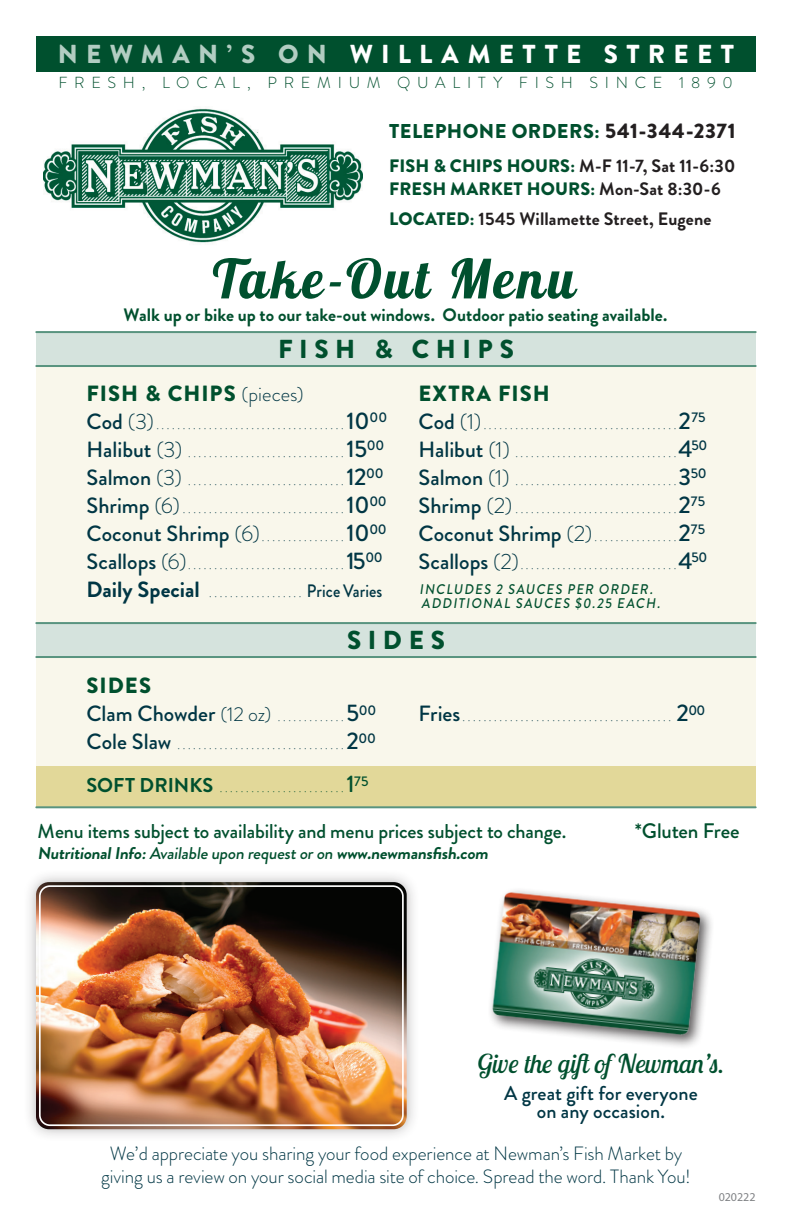
<style>
.page{position:relative;width:792px;height:1224px;background:#fff}
.page>*{position:absolute;margin:0;border:0;box-sizing:border-box;transform-origin:0 0}
.t1{font:54px "Lobster 1.4";letter-spacing:.06em;color:#00502e}
.t2{font:900 26px "Brandon Grotesque";letter-spacing:.32em;color:#fff}
.t3{font:italic 26px "Lobster Two";color:#00502e}
.t4{font:900 26px "Brandon Grotesque";letter-spacing:.255em;color:#00502e}
.t5{font:100 22px/28px "Brandon Grotesque";color:#003644}
.t6{font:900 22px "Brandon Grotesque";letter-spacing:.05em;color:#00502e}
.t7{font:500 21px "Brandon Grotesque";letter-spacing:-.01em;color:#00502e}
.t8{font:500 20px "Brandon Grotesque";letter-spacing:-.005em;color:#00502e}
.t9{font:500 20px/18px "Brandon Grotesque";letter-spacing:.005em;color:#003644;text-align:center}
.t10{font:900 20px "Brandon Grotesque";letter-spacing:.02em;color:#00502e}
.t11{font:300 19.2px/23px "Brandon Grotesque";letter-spacing:-.005em;color:#003644;text-align:center}
.t12{font:900 18px/22.8px "Brandon Grotesque";letter-spacing:.005em;color:#00502e}
.t13{font:700 18px "Brandon Grotesque";color:#00502e}
.t14{font:700 18px "Brandon Grotesque";letter-spacing:.005em;color:#231f20}
.t15{font:700 17px "Brandon Grotesque";color:#00502e}
.t16{font:300 16px "Brandon Grotesque";letter-spacing:.425em;color:#00502e}
.t17{font:500 14px/14px "Brandon Grotesque";color:#00502e;scale:.9 1}
.t18{font:12px "Myriad Pro";letter-spacing:.005em;color:#808285}
.s1{color:#b2cdc2}
.s2{font-size:21px;color:#231f20}
.s3{font-weight:700;color:#231f20}
.s4{font-weight:900;color:#00502e}
.s5{font-weight:300;font-size:20px;color:#003644}
.s6{font-weight:500}
.s7{font-weight:300}
.s8{font-weight:500;font-size:24px}
.s9{font-weight:700}
.s10{font-weight:500;font-size:18px}
.s11{font-weight:300;font-size:20px}
.s12{font-weight:700;font-size:20px;color:#00502e}
.s13{color:#00502e}
.s14{font-weight:500;font-size:24px;color:#00502e}
</style>
<div class="page">
<div style="left:23px;top:869px;width:397px;height:274px;background:#fafafa"></div>
<div style="left:31px;top:877px;width:381px;height:257px;background:#231f20;opacity:.15"></div>
<div style="left:39px;top:885px;width:365px;height:241px;border:2px solid #fff;border-radius:10px"></div>
<div style="left:36px;top:766px;width:720px;height:42px;background:#e2d899"></div>
<div style="left:36px;top:366px;width:720px;height:400px;background:#f9f7eb"></div>
<div style="left:36px;top:332px;width:720px;height:34px;background:#d5e3dd"></div>
<hr style="left:36px;top:331px;width:720px;height:2px;background:#59947f">
<hr style="left:36px;top:365px;width:720px;height:2px;background:#59947f">
<div style="left:36px;top:36px;width:720px;height:35px;background:#00502e"></div>
<div style="left:36px;top:623px;width:720px;height:34px;background:#d5e3dd"></div>
<hr style="left:36px;top:622px;width:720px;height:2px;background:#59947f">
<hr style="left:36px;top:656px;width:720px;height:2px;background:#59947f">
<hr style="left:36px;top:806px;width:720px;height:2px;background:#59947f">
<img style="left:44px;top:108px;width:318px;height:135px">
<div style="left:487px;top:887px;width:228px;height:162px;background:#231f20;opacity:.75"></div>
<img style="left:487px;top:887px;width:220px;height:155px">
<p class="t2" style="left:58px;top:36px;width:678px"><span class="s1">NEWMAN’S ON</span> WILLAMETTE STREET</p>
<p class="t16" style="left:59px;top:72px;width:676px">FRESH, LOCAL, PREMIUM QUALITY FISH SINCE 1890</p>
<p class="t10" style="left:389px;top:117px;width:348px">TELEPHONE ORDERS: <span class="s2">541-344-2371</span></p>
<p class="t12" style="left:389px;top:154px;width:348px">FISH &amp; CHIPS HOURS: <span class="s3">M-F 11-7, Sat 11-6:30<br></span>FRESH MARKET HOURS: <span class="s3">Mon-Sat 8:30-6</span></p>
<p class="t14" style="left:389px;top:206px;width:324px"><span class="s4">LOCATED:</span> 1545 Willamette Street, Eugene</p>
<h1 class="t1" style="left:213px;top:244px;width:364px">Take-Out Menu</h1>
<p class="t13" style="left:124px;top:303px;width:545px">Walk up or bike up to our take-out windows. Outdoor patio seating available.</p>
<p class="t4" style="left:278px;top:331px;width:237px">FISH &amp; CHIPS</p>
<p class="t6" style="left:86px;top:378px;width:219px">FISH &amp; CHIPS <span class="s5">(pieces)</span></p>
<p class="t6" style="left:418px;top:378px;width:133px">EXTRA FISH</p>
<p class="t5" style="left:86px;top:407px;width:302px"><span class="s6">Cod</span> <span class="s7">(3)</span>....................................<span class="s8">10</span><sup>00</sup></p>
<p class="t5" style="left:418px;top:407px;width:289px"><span class="s6">Cod</span> <span class="s7">(1)</span>.....................................<span class="s8">2</span><sup>75</sup></p>
<p class="t5" style="left:86px;top:435px;width:299px"><span class="s6">Halibut</span> <span class="s7">(3)</span> ..............................<span class="s8">15</span><sup>00</sup></p>
<p class="t5" style="left:418px;top:435px;width:291px"><span class="s6">Halibut</span> <span class="s7">(1)</span> ...............................<span class="s8">4</span><sup>50</sup></p>
<p class="t5" style="left:86px;top:463px;width:299px"><span class="s6">Salmon</span> <span class="s7">(3)</span> ..............................<span class="s8">12</span><sup>00</sup></p>
<p class="t5" style="left:418px;top:463px;width:290px"><span class="s6">Salmon</span> <span class="s7">(1)</span> ...............................<span class="s8">3</span><sup>50</sup></p>
<p class="t5" style="left:86px;top:491px;width:302px"><span class="s6">Shrimp</span> <span class="s7">(6)</span>...............................<span class="s8">10</span><sup>00</sup></p>
<p class="t5" style="left:418px;top:491px;width:288px"><span class="s6">Shrimp</span> <span class="s7">(2)</span>...............................<span class="s8">2</span><sup>75</sup></p>
<p class="t5" style="left:86px;top:519px;width:302px"><span class="s6">Coconut Shrimp</span> <span class="s7">(6)</span>................<span class="s8">10</span><sup>00</sup></p>
<p class="t5" style="left:418px;top:519px;width:288px"><span class="s6">Coconut Shrimp</span> <span class="s7">(2)</span>................<span class="s8">2</span><sup>75</sup></p>
<p class="t5" style="left:86px;top:547px;width:298px"><span class="s6">Scallops</span> <span class="s7">(6)</span>..............................<span class="s8">15</span><sup>00</sup></p>
<p class="t5" style="left:418px;top:547px;width:290px"><span class="s6">Scallops</span> <span class="s7">(2)</span>..............................<span class="s8">4</span><sup>50</sup></p>
<p class="t5" style="left:86px;top:575px;width:297px"><span class="s9">Daily Special</span> .................. <span class="s10">Price Varies</span></p>
<p class="t17" style="left:420px;top:582px;width:272px">INCLUDES 2 SAUCES PER ORDER.<br>ADDITIONAL SAUCES $0.25 EACH.</p>
<p class="t4" style="left:347px;top:622px;width:99px">SIDES</p>
<p class="t5" style="left:86px;top:672px;width:291px"><span class="s4">SIDES<br></span><span class="s6">Clam Chowder</span> <span class="s11">(12 oz)</span> .............<span class="s8">5</span><sup>00</sup></p>
<p class="t5" style="left:418px;top:700px;width:289px"><span class="s6">Fries</span>........................................ <span class="s8">2</span><sup>00</sup></p>
<p class="t5" style="left:86px;top:720px;width:291px;line-height:43.2px"><span class="s6">Cole Slaw</span> ................................<span class="s8">2</span><sup>00<br></sup><span class="s12">SOFT DRINKS</span> <span class="s13">........................</span><span class="s14">1</span><sup>75</sup></p>
<p class="t8" style="left:38px;top:817px;width:530px">Menu items subject to availability and menu prices subject to change.</p>
<p class="t7" style="left:635px;top:816px;width:106px">*Gluten Free</p>
<p class="t15" style="left:37px;top:841px;width:456px">NutritionalInfo:<span class="s6">Available upon requestoron</span> www.newmansfish.com</p>
<p class="t3" style="left:477px;top:1047px;width:249px">Give the gift of Newman’s.</p>
<p class="t9" style="left:504px;top:1085px;width:195px">A great gift for everyone on any occasion.</p>
<p class="t11" style="left:101px;top:1142px;width:591px">We’d appreciate you sharing your food experience at Newman’s Fish Market by giving us a review on your social media site of choice. Spread the word. Thank You!</p>
<p class="t18" style="left:719px;top:1190px;width:39px">020222</p>
</div>
